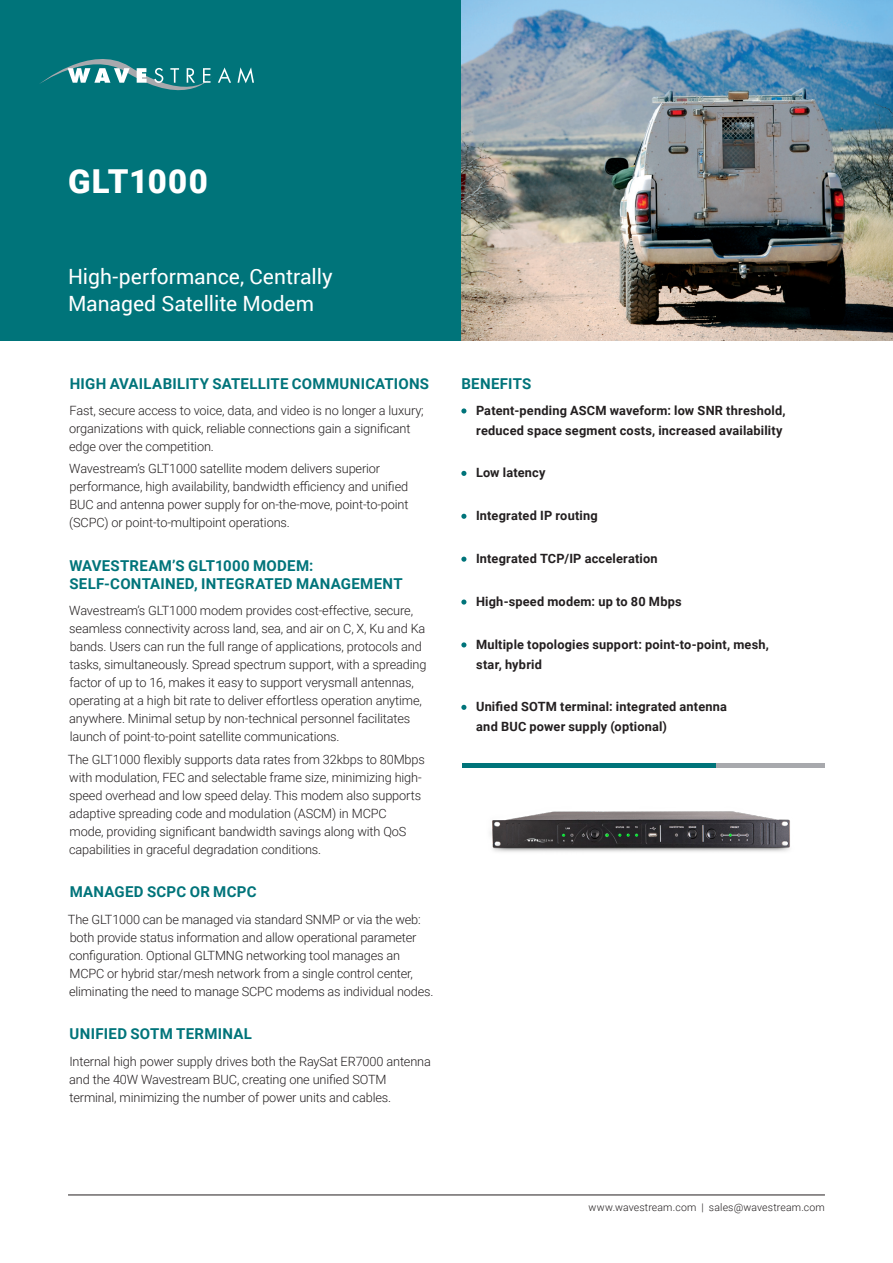
<style>
.page{position:relative;width:893px;height:1263px;background:#fff}
.page>*{position:absolute;margin:0;border:0;box-sizing:border-box;transform-origin:0 0}
.t1{font:900 33px "Roboto";letter-spacing:.03em;color:#fff}
.t2{font:21px/27px "Roboto";color:#fff}
.t3{font:700 15px "Roboto";letter-spacing:.02em;color:#00747a}
.t4{font:300 12.75px/18px "Roboto";letter-spacing:-.01em;color:#231f20}
.t5{font:700 12.75px "Roboto";letter-spacing:.015em;color:#231f20}
.t6{font:300 10.5px "Roboto";letter-spacing:.015em;color:#231f20}
</style>
<div class="page">
<div style="left:0;top:0;width:461px;height:340px;background:#00747a"></div>
<svg style="left:39px;top:59px;width:192px;height:32px"></svg>
<svg style="left:238px;top:67px;width:16px;height:16px"></svg>
<hr style="left:68px;top:1195px;width:757px;height:1px;background:#231f20">
<img style="left:461px;top:0;width:432px;height:340px">
<svg style="left:461px;top:408px;width:5px;height:5px"></svg>
<svg style="left:461px;top:471px;width:5px;height:5px"></svg>
<svg style="left:461px;top:514px;width:5px;height:5px"></svg>
<svg style="left:461px;top:557px;width:5px;height:5px"></svg>
<svg style="left:461px;top:599px;width:5px;height:6px"></svg>
<svg style="left:461px;top:642px;width:5px;height:5px"></svg>
<svg style="left:461px;top:705px;width:5px;height:5px"></svg>
<hr style="left:462px;top:764px;width:254px;height:4px;background:#00747a">
<hr style="left:716px;top:764px;width:108px;height:4px;background:#a8a9ad">
<img style="left:490px;top:811px;width:300px;height:41px">
<p class="t1" style="left:68px;top:158px;width:141px">GLT1000</p>
<p class="t2" style="left:68px;top:262px;width:266px">High-performance, Centrally<br>Managed Satellite Modem</p>
<p class="t3" style="left:70px;top:373px;width:361px">HIGH AVAILABILITY SATELLITE COMMUNICATIONS</p>
<p class="t4" style="left:69px;top:401px;width:356px">Fast, secure access to voice, data, and video is no longer a luxury; organizations with quick, reliable connections gain a significant edge over the competition.</p>
<p class="t4" style="left:69px;top:459px;width:341px">Wavestreams’ GLT1000 satellite modem delivers superior performance, high availability, bandwidth efficiency and unified BUC and antenna power supply for on-the-move, point t o- -point (SCPC) or point t o- -multipoint operations.</p>
<p class="t3" style="left:69px;top:555px;width:245px">WAVESTREAM S’ GLT1000 MODEM:</p>
<p class="t3" style="left:69px;top:573px;width:335px">SELF-CONTAINED, INTEGRATED MANAGEMENT</p>
<p class="t4" style="left:69px;top:601px;width:359px">Wavestreams’ GLT1000 modem provides cost-effective, secure, seamless connectivity across land, sea, and air on C X, , Ku and Ka bands. Users can run the full range of applications, protocols and tasks, simultaneously. Spread spectrum support, with a spreading factor of up to 16, makes it easy to support verysmall antennas, operating at a high bit rate to deliver effortless operation anytime, anywhere. Minimal setup by non-technical personnel facilitates launch of point t o- -point satellite communications.</p>
<p class="t4" style="left:68px;top:750px;width:358px">The GLT1000 flexibly supports data rates from 32kbps to 80Mbps</p>
<p class="t4" style="left:69px;top:786px;width:353px">speed overhead and low speed delay. This modem also supports</p>
<p class="t4" style="left:69px;top:768px;width:354px">with modulation, FEC and selectable frame size, minimizing high-</p>
<p class="t4" style="left:69px;top:804px;width:339px">adaptive spreading code and modulation (ASCM) in MCPC mode, providing significant bandwidth savings along with QoS capabilities in graceful degradation conditions.</p>
<p class="t3" style="left:70px;top:881px;width:188px">MANAGED SCPC OR MCPC</p>
<p class="t4" style="left:68px;top:910px;width:367px">The GLT1000 can be managed via standard SNMP or via the web: both provide status information and allow operational parameter configuration. Optional GLTMNG networking tool manages an MCPC or hybrid star/mesh network from a single control center, eliminating the need to manage SCPC modems as individual nodes.</p>
<p class="t3" style="left:70px;top:1023px;width:184px">UNIFIED SOTM TERMINAL</p>
<p class="t4" style="left:69px;top:1052px;width:363px">Internal high power supply drives both the RaySat ER7000 antenna and the 40W Wavestream BUC, creating one unified SOTM terminal, minimizing the number of power units and cables.</p>
<p class="t3" style="left:461px;top:373px;width:72px">BENEFITS</p>
<p class="t5" style="left:476px;top:402px;width:311px">Patent-pending ASCM waveform: low SNR threshold,</p>
<p class="t5" style="left:476px;top:421px;width:308px">reduced space segment costs, increased availability</p>
<p class="t5" style="left:476px;top:464px;width:71px">Low latency</p>
<p class="t5" style="left:476px;top:507px;width:123px">Integrated IP routing</p>
<p class="t5" style="left:476px;top:550px;width:183px">Integrated TCP/IP acceleration</p>
<p class="t5" style="left:476px;top:593px;width:207px">High-speed modem: up to 80 Mbps</p>
<p class="t5" style="left:476px;top:635px;width:294px">Multiple topologies support: point-to-point, mesh,</p>
<p class="t5" style="left:476px;top:655px;width:67px">star, hybrid</p>
<p class="t5" style="left:476px;top:698px;width:253px">Unified SOTM terminal: integrated antenna</p>
<p class="t5" style="left:476px;top:717px;width:192px">and BUC power supply (optional(</p>
<p class="t6" style="left:709px;top:1200px;width:117px">sales@wavestream.com</p>
<p class="t6" style="left:701px;top:1200px;width:4px">|</p>
<p class="t6" style="left:589px;top:1200px;width:109px">www.wavestream.com</p>
</div>
